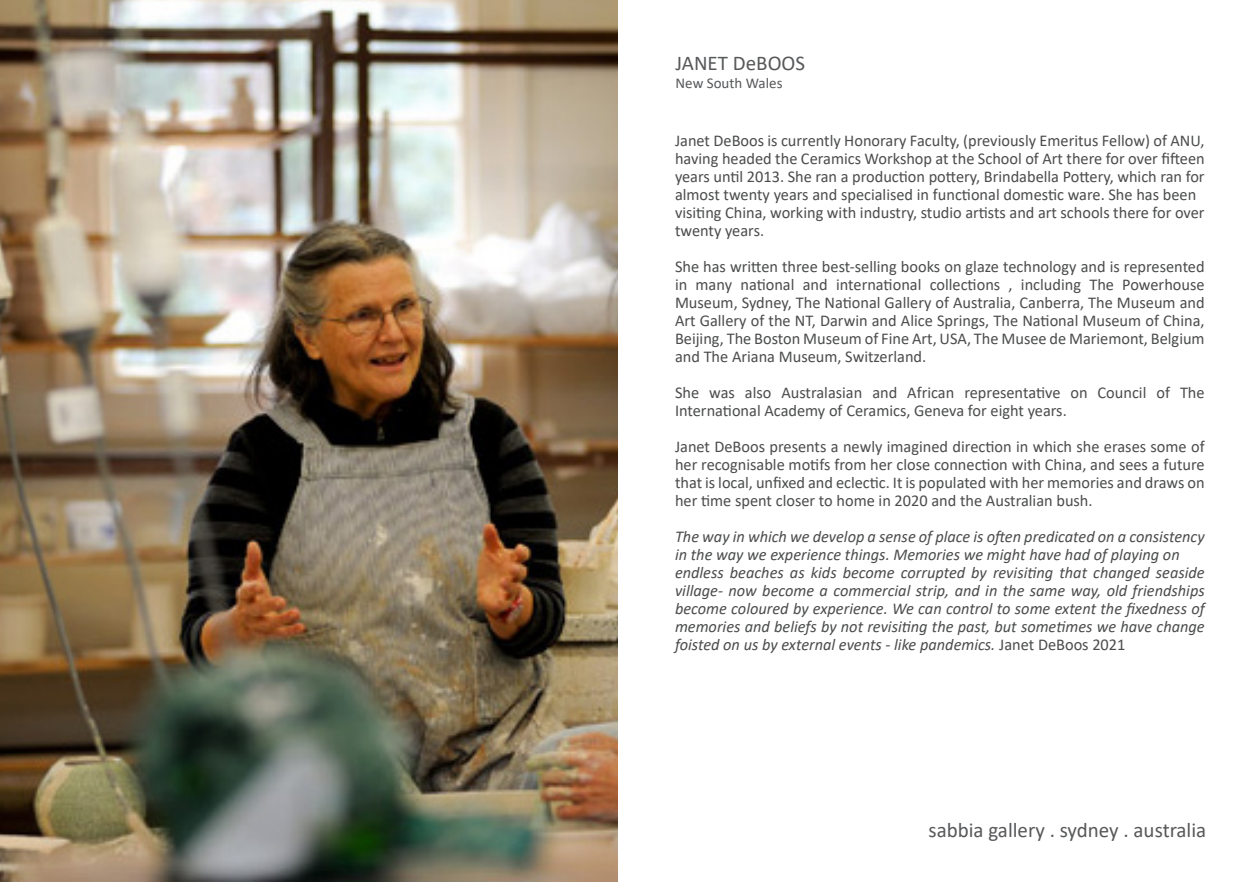
<style>
.page{position:relative;width:1260px;height:882px;background:#fff}
.page>*{position:absolute;margin:0;border:0;box-sizing:border-box;transform-origin:0 0}
.t1{font:21px "Calibri";color:#57585a}
.t2{font:16.5px/18px "Calibri";color:#4b4c4d}
.t3{font:italic 16.5px/18px "Calibri";color:#4b4c4d}
.t4{font:15px "Calibri";color:#57585a}
.s1{font-style:normal}
</style>
<div class="page">
<img style="left:0;top:0;width:617px;height:882px">
<p class="t1" style="left:676px;top:48px;width:131px">JANET DeBOOS</p>
<p class="t4" style="left:676px;top:72px;width:108px">New South Wales</p>
<p class="t2" style="left:675px;top:131px;width:531px">Janet DeBoos is currently Honorary Faculty, (previously Emeritus Fellow) of ANU, having headed the Ceramics Workshop at the School of Art there for over fifteen</p>
<p class="t2" style="left:675px;top:167px;width:531px">years until 2013. She ran a production pottery, Brindabella Pottery, which ran for almost twenty years and specialised in functional domestic ware. She has been</p>
<p class="t2" style="left:675px;top:203px;width:531px">visiting China, working with industry, studio artists and art schools there for over twenty years.</p>
<p class="t2" style="left:675px;top:257px;width:531px;text-align:justify">She has written three best-selling books on glaze technology and is represented in many national and international collections , including The Powerhouse Museum, Sydney, The National Gallery of Australia, Canberra, The Museum and Art Gallery of the NT, Darwin and Alice Springs, The National Museum of China, Beijing, The Boston Museum of Fine Art, USA, The Musee de Mariemont, Belgium and The Ariana Museum, Switzerland.</p>
<p class="t2" style="left:675px;top:383px;width:531px">She was also Australasian and African representative on Council of The<br>International Academy of Ceramics, Geneva for eight years.</p>
<p class="t2" style="left:675px;top:437px;width:531px;text-align:justify">Janet DeBoos presents a newly imagined direction in which she erases some of her recognisable motifs from her close connection with China, and sees a future that is local, unfixed and eclectic. It is populated with her memories and draws on her time spent closer to home in 2020 and the Australian bush.</p>
<p class="t3" style="left:675px;top:526px;width:531px">The way in which we develop a sense of place is often predicated on a consistency in the way we experience things. Memories we might have had of playing on</p>
<p class="t3" style="left:675px;top:562px;width:531px;text-align:justify">endless beaches as kids become corrupted by revisiting that changed seaside village- now become a commercial strip, and in the same way, old friendships become coloured by experience. We can control to some extent the fixedness of memories and beliefs by not revisiting the past, but sometimes we have change foisted on us by external events - like pandemics. <span class="s1">Janet DeBoos 2021</span></p>
<p class="t1" style="left:928px;top:816px;width:279px">sabbia gallery . sydney . australia</p>
</div>
